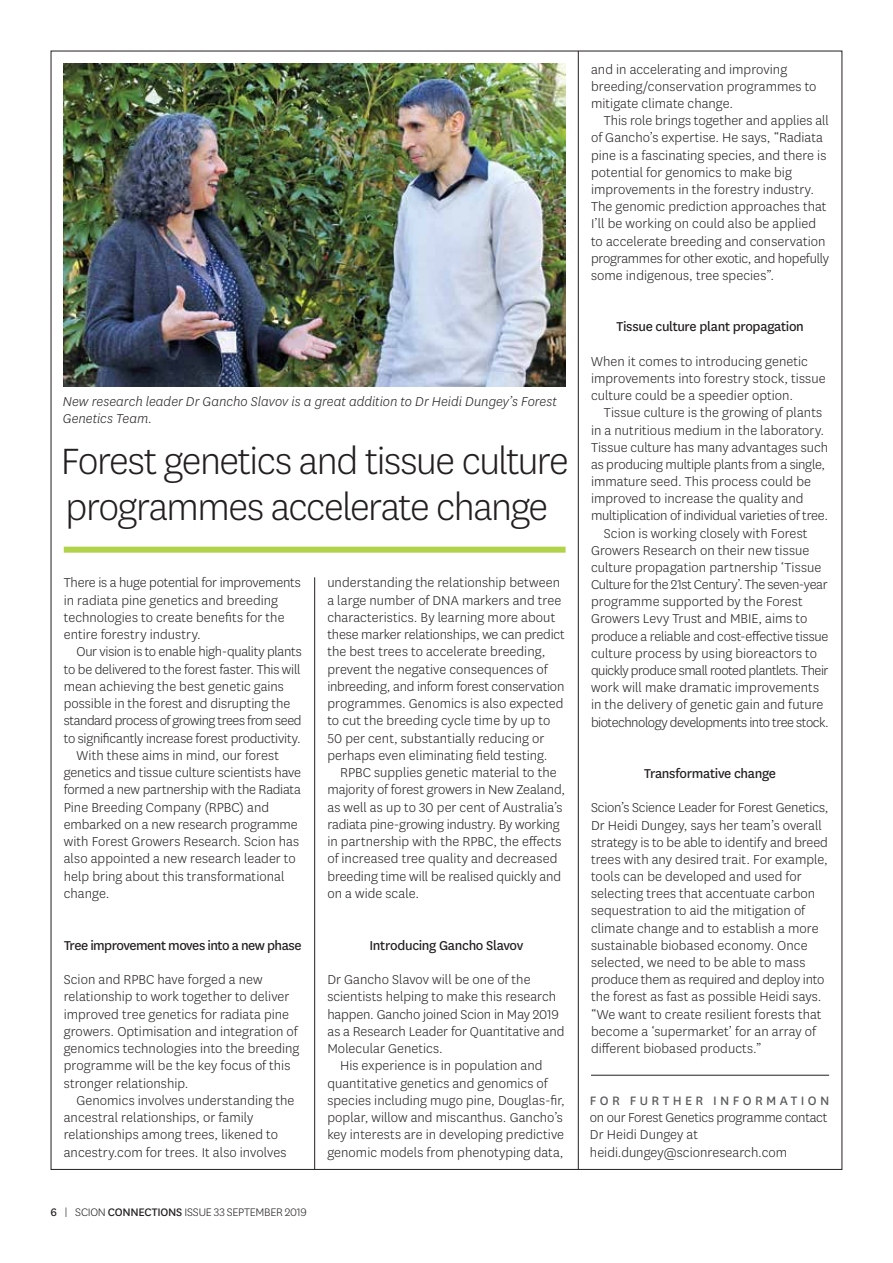
<style>
.page{position:relative;width:893px;height:1263px;background:#fff}
.page>*{position:absolute;margin:0;border:0;box-sizing:border-box;transform-origin:0 0}
.t1{font:300 42.75px/46.5px "National";letter-spacing:-.035em;color:#231f20}
.t2{font:300 15px/17.2px "National";color:#231f20}
.t3{font:300 15px "National";letter-spacing:-.03em;color:#231f20}
.t4{font:15px "National";letter-spacing:-.025em;color:#231f20}
.t5{font:italic 300 15px/17.2px "National";color:#231f20}
.t6{font:300 15px "National";letter-spacing:-.02em;color:#231f20}
.t7{font:300 15px "National";letter-spacing:-.025em;color:#231f20}
.t8{font:14.25px "National";letter-spacing:.24em;color:#58595b}
.t9{font:300 12.75px "National";letter-spacing:-.02em;color:#231f20}
.s1{font-weight:400}
</style>
<div class="page">
<hr style="left:314px;top:577px;width:1px;height:592px;background:#231f20">
<hr style="left:578px;top:51px;width:1px;height:1118px;background:#231f20">
<hr style="left:591px;top:1075px;width:238px;height:1px;background:#231f20">
<img style="left:64px;top:64px;width:502px;height:323px">
<div style="left:64px;top:547px;width:502px;height:6px;background:#b1d34a"></div>
<p class="t5" style="left:63px;top:393px;width:496px">New research leader Dr Gancho Slavov is a great addition to Dr Heidi Dungey’s Forest<br>Genetics Team.</p>
<h1 class="t1" style="left:61px;top:436px;width:509px">Forest genetics and tissue culture programmes accelerate change</h1>
<p class="t2" style="left:64px;top:574px;width:238px">There is a huge potential for improvements in radiata pine genetics and breeding technologies to create benefits for the entire forestry industry.</p>
<p class="t6" style="left:77px;top:642px;width:227px">Our vision is to enable high-quality plants</p>
<p class="t2" style="left:64px;top:660px;width:238px">to be delivered to the forest faster. This will</p>
<p class="t2" style="left:64px;top:677px;width:221px">mean achieving the best genetic gains</p>
<p class="t2" style="left:64px;top:694px;width:228px">possible in the forest and disrupting the</p>
<p class="t3" style="left:64px;top:711px;width:239px">standard process of growing trees from seed</p>
<p class="t2" style="left:64px;top:729px;width:239px">to significantly increase forest productivity.</p>
<p class="t2" style="left:77px;top:746px;width:204px">With these aims in mind, our forest</p>
<p class="t2" style="left:64px;top:763px;width:239px">genetics and tissue culture scientists have</p>
<p class="t2" style="left:64px;top:781px;width:239px">formed a new partnership with the Radiata</p>
<p class="t2" style="left:64px;top:798px;width:207px">Pine Breeding Company (RPBC) and</p>
<p class="t2" style="left:64px;top:815px;width:236px">embarked on a new research programme</p>
<p class="t2" style="left:64px;top:832px;width:237px">with Forest Growers Research. Scion has</p>
<p class="t2" style="left:64px;top:850px;width:234px">also appointed a new research leader to</p>
<p class="t2" style="left:64px;top:867px;width:222px">help bring about this transformational</p>
<p class="t2" style="left:64px;top:884px;width:47px">change.</p>
<p class="t4" style="left:64px;top:935px;width:239px">Tree improvement moves into a new phase</p>
<p class="t2" style="left:64px;top:970px;width:237px">Scion and RPBC have forged a new relationship to work together to deliver improved tree genetics for radiata pine growers. Optimisation and integration of genomics technologies into the breeding programme will be the key focus of this stronger relationship.</p>
<p class="t2" style="left:64px;top:1091px;width:232px;text-indent:13px">Genomics involves understanding the ancestral relationships, or family relationships among trees, likened to ancestry.com for trees. It also involves</p>
<p class="t9" style="left:50px;top:1204px;width:258px"><span class="s1">6</span> | SCION <span class="s1">CONNECTIONS</span> ISSUE 33 SEPTEMBER 2019</p>
<p class="t2" style="left:327px;top:574px;width:239px">understanding the relationship between a large number of DNA markers and tree characteristics. By learning more about these marker relationships, we can predict the best trees to accelerate breeding, prevent the negative consequences of inbreeding, and inform forest conservation programmes. Genomics is also expected to cut the breeding cycle time by up to 50 per cent, substantially reducing or perhaps even eliminating field testing.</p>
<p class="t2" style="left:327px;top:763px;width:239px;text-indent:13px">RPBC supplies genetic material to the majority of forest growers in New Zealand, as well as up to 30 per cent of Australia’s radiata pine-growing industry. By working in partnership with the RPBC, the effects of increased tree quality and decreased breeding time will be realised quickly and on a wide scale.</p>
<p class="t4" style="left:369px;top:935px;width:155px">Introducing Gancho Slavov</p>
<p class="t2" style="left:327px;top:970px;width:239px">Dr Gancho Slavov will be one of the scientists helping to make this research happen. Gancho joined Scion in May 2019 as a Research Leader for Quantitative and Molecular Genetics.</p>
<p class="t2" style="left:327px;top:1057px;width:239px;text-indent:13px">His experience is in population and quantitative genetics and genomics of species including mugo pine, Douglas-fir, poplar, willow and miscanthus. Gancho’s key interests are in developing predictive genomic models from phenotyping data,</p>
<p class="t2" style="left:591px;top:60px;width:227px">and in accelerating and improving breeding/conservation programmes to mitigate climate change.</p>
<p class="t2" style="left:591px;top:112px;width:239px;text-indent:13px">This role brings together and applies all of Gancho’s expertise. He says, “Radiata pine is a fascinating species, and there is potential for genomics to make big improvements in the forestry industry.<br>The genomic prediction approaches that I’ll be working on could also be applied to accelerate breeding and conservation programmes for other exotic, and hopefully some indigenous, tree species”.</p>
<p class="t4" style="left:616px;top:317px;width:189px">Tissue culture plant propagation</p>
<p class="t2" style="left:591px;top:352px;width:236px">When it comes to introducing genetic improvements into forestry stock, tissue culture could be a speedier option.</p>
<p class="t2" style="left:604px;top:404px;width:220px">Tissue culture is the growing of plants</p>
<p class="t2" style="left:591px;top:421px;width:235px">in a nutritious medium in the laboratory.</p>
<p class="t2" style="left:591px;top:438px;width:238px">Tissue culture has many advantages such</p>
<p class="t6" style="left:591px;top:455px;width:236px">as producing multiple plants from a single,</p>
<p class="t2" style="left:591px;top:472px;width:222px">immature seed. This process could be</p>
<p class="t2" style="left:591px;top:490px;width:214px">improved to increase the quality and</p>
<p class="t2" style="left:591px;top:507px;width:239px">multiplication of individual varieties of tree.</p>
<p class="t2" style="left:604px;top:524px;width:205px">Scion is working closely with Forest</p>
<p class="t2" style="left:591px;top:541px;width:220px">Growers Research on their new tissue</p>
<p class="t2" style="left:591px;top:558px;width:232px">culture propagation partnership ‘Tissue</p>
<p class="t7" style="left:591px;top:575px;width:238px">Culture for the 21st Century’. The seven-year</p>
<p class="t2" style="left:591px;top:593px;width:213px">programme supported by the Forest</p>
<p class="t2" style="left:591px;top:610px;width:218px">Growers Levy Trust and MBIE, aims to</p>
<p class="t2" style="left:591px;top:627px;width:239px">produce a reliable and cost-effective tissue</p>
<p class="t2" style="left:591px;top:644px;width:228px">culture process by using bioreactors to</p>
<p class="t3" style="left:591px;top:661px;width:239px">quickly produce small rooted plantlets. Their</p>
<p class="t2" style="left:591px;top:678px;width:229px">work will make dramatic improvements</p>
<p class="t2" style="left:591px;top:696px;width:234px">in the delivery of genetic gain and future</p>
<p class="t3" style="left:591px;top:713px;width:239px">biotechnology developments into tree stock.</p>
<p class="t4" style="left:644px;top:763px;width:133px">Transformative change</p>
<p class="t2" style="left:591px;top:799px;width:239px">Scion’s Science Leader for Forest Genetics, Dr Heidi Dungey, says her team’s overall strategy is to be able to identify and breed trees with any desired trait. For example, tools can be developed and used for selecting trees that accentuate carbon sequestration to aid the mitigation of climate change and to establish a more sustainable biobased economy. Once selected, we need to be able to mass produce them as required and deploy into the forest as fast as possible Heidi says. “We want to create resilient forests that become a ‘supermarket’ for an array of different biobased products.”</p>
<p class="t8" style="left:590px;top:1091px;width:241px">FOR FURTHER INFORMATION</p>
<p class="t2" style="left:590px;top:1108px;width:239px">on our Forest Genetics programme contact<br>Dr Heidi Dungey at heidi.dungey@scionresearch.com</p>
</div>
